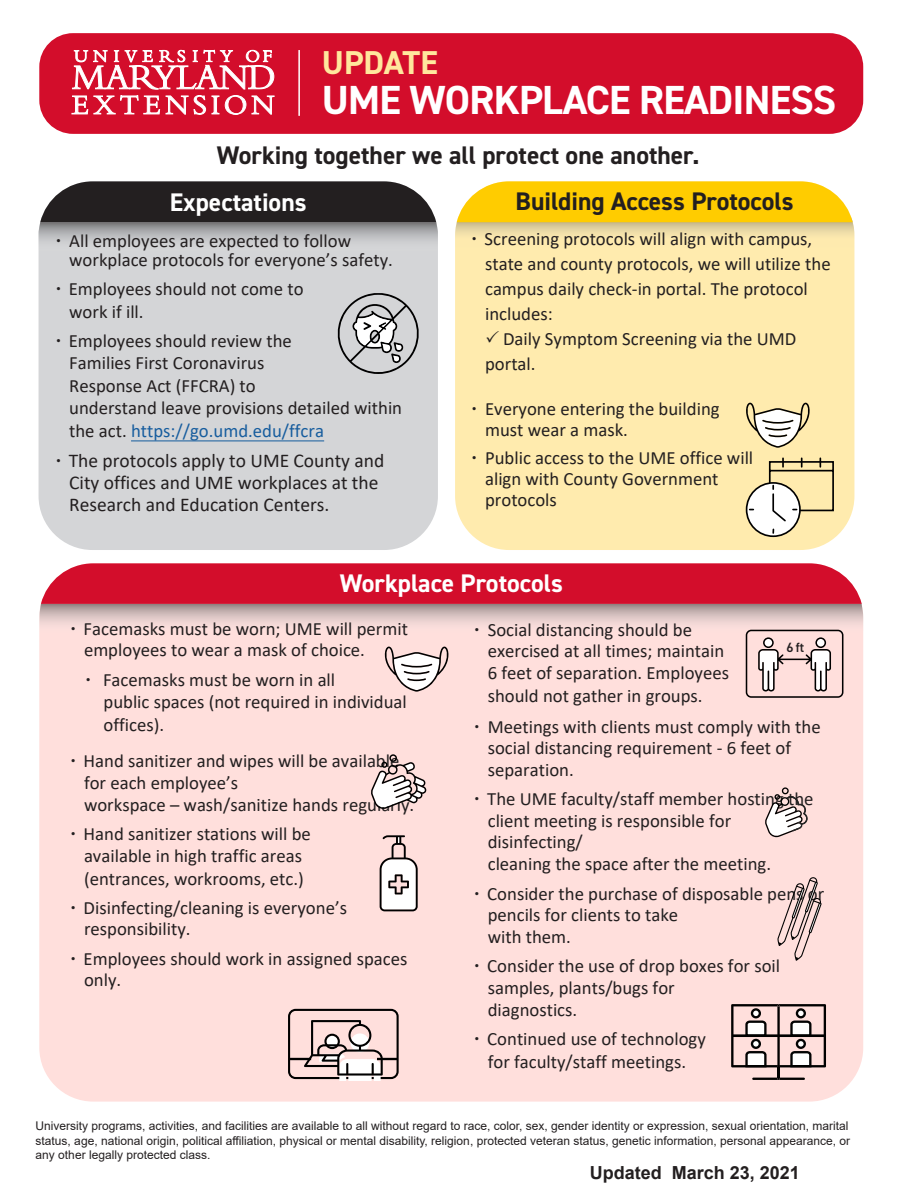
<style>
.page{position:relative;width:918px;height:1188px;background:#fff}
.page>*{position:absolute;margin:0;border:0;box-sizing:border-box;transform-origin:0 0}
.t1{font:700 40.65px "DIN2014";letter-spacing:-.02em;color:#fff}
.t2{font:700 33.15px "DIN2014";color:#ffe79d}
.t3{font:700 25.5px "DIN2014";color:#231f20}
.t4{font:700 25.5px "DIN2014";color:#fff}
.t5{font:19.5px/22px "Calibri";color:#231f20}
.t6{font:18.75px/22.5px "Calibri";color:#231f20}
.t7{font:700 18px "Arial";color:#231f20}
.t8{font:600 13.5px "DIN2014";color:#231f20}
.t9{font:12px/14.4px "Arial";color:#231f20}
.s1{font-family:"DIN2014"}
.s2{color:#175d9e}
.s3{font-family:"DIN2014";font-size:18.75px}
</style>
<div class="page">
<div style="left:455px;top:181px;width:399px;height:369px;background:#ffebae;border-radius:54px"></div>
<div style="left:39px;top:181px;width:399px;height:369px;background:#d4d5d7;border-radius:54px"></div>
<div style="left:39px;top:563px;width:824px;height:539px;background:#ffdfdc;border-radius:54px"></div>
<svg style="left:455px;top:181px;width:400px;height:68px"></svg>
<svg style="left:39px;top:181px;width:399px;height:60px;background:#585657"></svg>
<div style="left:39px;top:33px;width:824px;height:101px;background:#d30d2b;border-radius:34px"></div>
<svg style="left:746px;top:403px;width:64px;height:45px"></svg>
<svg style="left:337px;top:293px;width:82px;height:81px"></svg>
<svg style="left:72px;top:50px;width:202px;height:39px"></svg>
<svg style="left:72px;top:96px;width:16px;height:18px"></svg>
<svg style="left:94px;top:95px;width:66px;height:19px"></svg>
<svg style="left:166px;top:96px;width:22px;height:19px"></svg>
<svg style="left:194px;top:95px;width:12px;height:20px"></svg>
<svg style="left:212px;top:96px;width:7px;height:18px"></svg>
<svg style="left:225px;top:95px;width:21px;height:20px"></svg>
<svg style="left:252px;top:96px;width:22px;height:19px"></svg>
<hr style="left:298px;top:50px;width:2px;height:66px;background:#fff">
<svg style="left:380px;top:835px;width:38px;height:76px"></svg>
<svg style="left:371px;top:754px;width:56px;height:55px"></svg>
<svg style="left:39px;top:563px;width:824px;height:135px"></svg>
<svg style="left:778px;top:877px;width:44px;height:84px"></svg>
<svg style="left:765px;top:787px;width:43px;height:50px"></svg>
<svg style="left:731px;top:1004px;width:95px;height:76px"></svg>
<hr style="left:732px;top:1034px;width:92px;height:3px;background:#000">
<svg style="left:748px;top:457px;width:86px;height:78px"></svg>
<svg style="left:288px;top:1009px;width:111px;height:72px"></svg>
<hr style="left:290px;top:1058px;width:21px;height:2px;background:#000">
<hr style="left:377px;top:1058px;width:20px;height:2px;background:#000">
<hr style="left:131px;top:440px;width:193px;height:1px;background:#175d9e">
<p class="t2" style="left:322px;top:41px;width:117px">UPDATE</p>
<p class="t1" style="left:322px;top:73px;width:516px">UME WORKPLACE READINESS</p>
<p class="t3" style="left:217px;top:138px;width:484px">Working together we all protect one another.</p>
<p class="t4" style="left:170px;top:185px;width:138px">Expectations</p>
<p class="t6" style="left:69px;top:231px;width:325px;line-height:18.9px;text-indent:-14px"><span class="s1">•</span> All employees are expected to follow workplace protocols for everyone’s safety.</p>
<p class="t6" style="left:69px;top:277px;width:236px;text-indent:-14px"><span class="s1">•</span> Employees should not come to work if ill.</p>
<p class="t6" style="left:69px;top:329px;width:334px;text-indent:-14px"><span class="s1">•</span> Employees should review the<br>Families First Coronavirus<br>Response Act (FFCRA) to<br>understand leave provisions detailed within the act. <span class="s2">https://go.umd.edu/ffcra</span></p>
<p class="t5" style="left:69px;top:449px;width:317px;text-indent:-14px"><span class="s3">•</span> The protocols apply to UME County and<br>City offices and UME workplaces at the<br>Research and Education Centers.</p>
<p class="t3" style="left:516px;top:184px;width:280px">Building Access Protocols</p>
<p class="t6" style="left:472px;top:227px;width:342px"><span class="s1">•</span> Screening protocols will align with campus,</p>
<p class="t6" style="left:485px;top:252px;width:347px">state and county protocols, we will utilize the</p>
<p class="t6" style="left:485px;top:277px;width:324px">campus daily check-in portal. The protocol</p>
<p class="t6" style="left:485px;top:302px;width:69px">includes:</p>
<p class="t6" style="left:503px;top:327px;width:295px">Daily Symptom Screening via the UMD</p>
<p class="t6" style="left:485px;top:352px;width:52px">portal.</p>
<p class="t6" style="left:485px;top:398px;width:236px;line-height:20.2px;text-indent:-13px"><span class="s1">•</span> Everyone entering the building must wear a mask.</p>
<p class="t6" style="left:485px;top:447px;width:270px;line-height:21.1px;text-indent:-14px"><span class="s1">•</span> Public access to the UME office will align with County Government protocols</p>
<p class="t4" style="left:340px;top:566px;width:225px">Workplace Protocols</p>
<p class="t6" style="left:84px;top:618px;width:326px;line-height:21.1px;text-indent:-14px"><span class="s1">•</span> Facemasks must be worn; UME will permit employees to wear a mask of choice.</p>
<p class="t6" style="left:104px;top:668px;width:305px;text-indent:-18px"><span class="s1">•</span> Facemasks must be worn in all<br>public spaces (not required in individual offices).</p>
<p class="t6" style="left:84px;top:749px;width:332px;line-height:22px;text-indent:-14px"><span class="s1">•</span> Hand sanitizer and wipes will be available for each employee’s<br>workspace – wash/sanitize hands regularly.</p>
<p class="t6" style="left:70px;top:822px;width:242px;text-align:center"><span class="s1">•</span> Hand sanitizer stations will be available in high traffic areas (entrances, workrooms, etc.)</p>
<p class="t6" style="left:84px;top:897px;width:265px;line-height:21.1px;text-indent:-14px"><span class="s1">•</span> Disinfecting/cleaning is everyone’s responsibility.</p>
<p class="t6" style="left:84px;top:947px;width:325px;line-height:21.1px;text-indent:-14px"><span class="s1">•</span> Employees should work in assigned spaces only.</p>
<p class="t6" style="left:488px;top:618px;width:243px;line-height:22px;text-indent:-14px"><span class="s1">•</span> Social distancing should be exercised at all times; maintain<br>6 feet of separation. Employees should not gather in groups.</p>
<p class="t6" style="left:488px;top:715px;width:335px;line-height:21.3px;text-indent:-14px"><span class="s1">•</span> Meetings with clients must comply with the social distancing requirement - 6 feet of separation.</p>
<p class="t6" style="left:488px;top:787px;width:327px;line-height:21.8px;text-indent:-14px"><span class="s1">•</span> The UME faculty/staff member hosting the client meeting is responsible for disinfecting/<br>cleaning the space after the meeting.</p>
<p class="t6" style="left:488px;top:882px;width:338px;line-height:21.8px;text-indent:-14px"><span class="s1">•</span> Consider the purchase of disposable pens or pencils for clients to take<br>with them.</p>
<p class="t6" style="left:488px;top:955px;width:294px;line-height:21.8px;text-indent:-14px"><span class="s1">•</span> Consider the use of drop boxes for soil samples, plants/bugs for<br>diagnostics.</p>
<p class="t6" style="left:474px;top:1027px;width:233px;text-align:center"><span class="s1">•</span> Continued use of technology for faculty/staff meetings.</p>
<p class="t8" style="left:786px;top:638px;width:19px">6 ft</p>
<p class="t9" style="left:36px;top:1119px;width:816px">University programs, activities, and facilities are available to all without regard to race, color, sex, gender identity or expression, sexual orientation, marital status, age, national origin, political affiliation, physical or mental disability, religion, protected veteran status, genetic information, personal appearance, or any other legally protected class.</p>
<p class="t7" style="left:590px;top:1160px;width:212px">Updated March 23, 2021</p>
</div>
